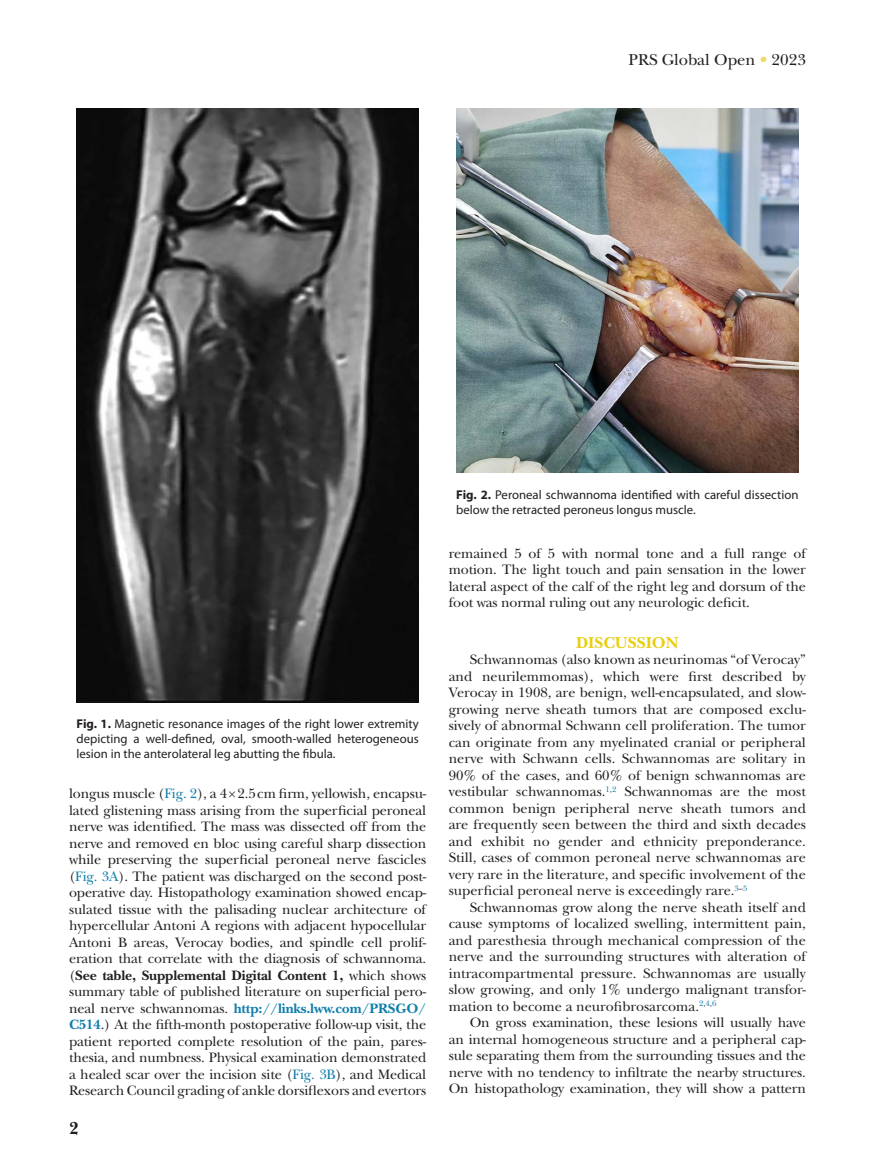
<style>
.page{position:relative;width:878px;height:1175px;background:#fff}
.page>*{position:absolute;margin:0;border:0;box-sizing:border-box;transform-origin:0 0}
.t1{font:700 18px "New Baskerville Std";color:#231f20}
.t2{font:16.5px "New Baskerville Std";color:#231f20}
.t3{font:700 16.5px "New Baskerville Std";color:#e9ce0e}
.t4{font:14.25px/16.5px "New Baskerville Std";letter-spacing:-.01em;color:#231f20;text-align:justify}
.t5{font:12.75px/15px "Myriad Pro";color:#231f20;text-align:justify}
.s1{color:#efdc68}
.s2{font-weight:700}
.s3{color:#0f7eac}
.s4{font-weight:700;color:#0f7eac}
</style>
<div class="page">
<img style="left:76px;top:108px;width:343px;height:594px">
<img style="left:456px;top:108px;width:342px;height:364px">
<p class="t2" style="left:628px;top:50px;width:179px">PRS Global Open <span class="s1">•</span> 2023</p>
<p class="t5" style="left:76px;top:716px;width:344px"><span class="s2">Fig. 1.</span> Magnetic resonance images of the right lower extremity depicting a well-defined, oval, smooth-walled heterogeneous lesion in the anterolateral leg abutting the fibula.</p>
<p class="t4" style="left:69px;top:785px;width:359px">longus muscle (<span class="s3">Fig. 2</span>), a 4×2.5cm firm, yellowish, encapsu&shy;lated glistening mass arising from the superficial peroneal nerve was identified. The mass was dissected off from the nerve and removed en bloc using careful sharp dissection while preserving the superficial peroneal nerve fascicles (<span class="s3">Fig. 3A</span>). The patient was discharged on the second post&shy;operative day. Histopathology examination showed encap&shy;sulated tissue with the palisading nuclear architecture of hypercellular Antoni A regions with adjacent hypocellular Antoni B areas, Verocay bodies, and spindle cell prolif&shy;eration that correlate with the diagnosis of schwannoma. (<span class="s2">See table, Supplemental Digital Content 1,</span> which shows summary table of published literature on superficial pero&shy;neal nerve schwannomas. <span class="s4">http://links.lww.com/PRSGO/ C514</span>.) At the fifth-month postoperative follow-up visit, the patient reported complete resolution of the pain, pares&shy;thesia, and numbness. Physical examination demonstrated a healed scar over the incision site (<span class="s3">Fig. 3B</span>), and Medical Research Council grading of ankle dorsiflexors and evertors</p>
<p class="t1" style="left:69px;top:1118px;width:11px">2</p>
<p class="t5" style="left:456px;top:486px;width:344px"><span class="s2">Fig. 2.</span> Peroneal schwannoma identified with careful dissection below the retracted peroneus longus muscle.</p>
<p class="t4" style="left:449px;top:545px;width:359px">remained 5 of 5 with normal tone and a full range of motion. The light touch and pain sensation in the lower lateral aspect of the calf of the right leg and dorsum of the foot was normal ruling out any neurologic deficit.</p>
<p class="t3" style="left:576px;top:633px;width:104px">DISCUSSION</p>
<p class="t4" style="left:448px;top:651px;width:359px;text-indent:21px">Schwannomas (also known as neurinomas “of Verocay” and neurilemmomas), which were first described by Verocay in 1908, are benign, well-encapsulated, and slow&shy;growing nerve sheath tumors that are composed exclu&shy;sively of abnormal Schwann cell proliferation. The tumor can originate from any myelinated cranial or peripheral nerve with Schwann cells. Schwannomas are solitary in 90% of the cases, and 60% of benign schwannomas are vestibular schwannomas.<sup>1</sup><sup>,</sup><sup>2</sup> Schwannomas are the most common benign peripheral nerve sheath tumors and are frequently seen between the third and sixth decades and exhibit no gender and ethnicity preponderance.<br>Still, cases of common peroneal nerve schwannomas are very rare in the literature, and specific involvement of the superficial peroneal nerve is exceedingly rare.<sup>3</sup><sup>–</sup><sup>5</sup></p>
<p class="t4" style="left:448px;top:899px;width:359px;text-indent:21px">Schwannomas grow along the nerve sheath itself and cause symptoms of localized swelling, intermittent pain, and paresthesia through mechanical compression of the nerve and the surrounding structures with alteration of intracompartmental pressure. Schwannomas are usually slow growing, and only 1% undergo malignant transfor&shy;mation to become a neurofibrosarcoma.<sup>2</sup><sup>,</sup><sup>4</sup><sup>,</sup><sup>6</sup></p>
<p class="t4" style="left:448px;top:1014px;width:359px;text-indent:21px">On gross examination, these lesions will usually have an internal homogeneous structure and a peripheral cap&shy;sule separating them from the surrounding tissues and the nerve with no tendency to infiltrate the nearby structures.<br>On histopathology examination, they will show a pattern</p>
</div>
